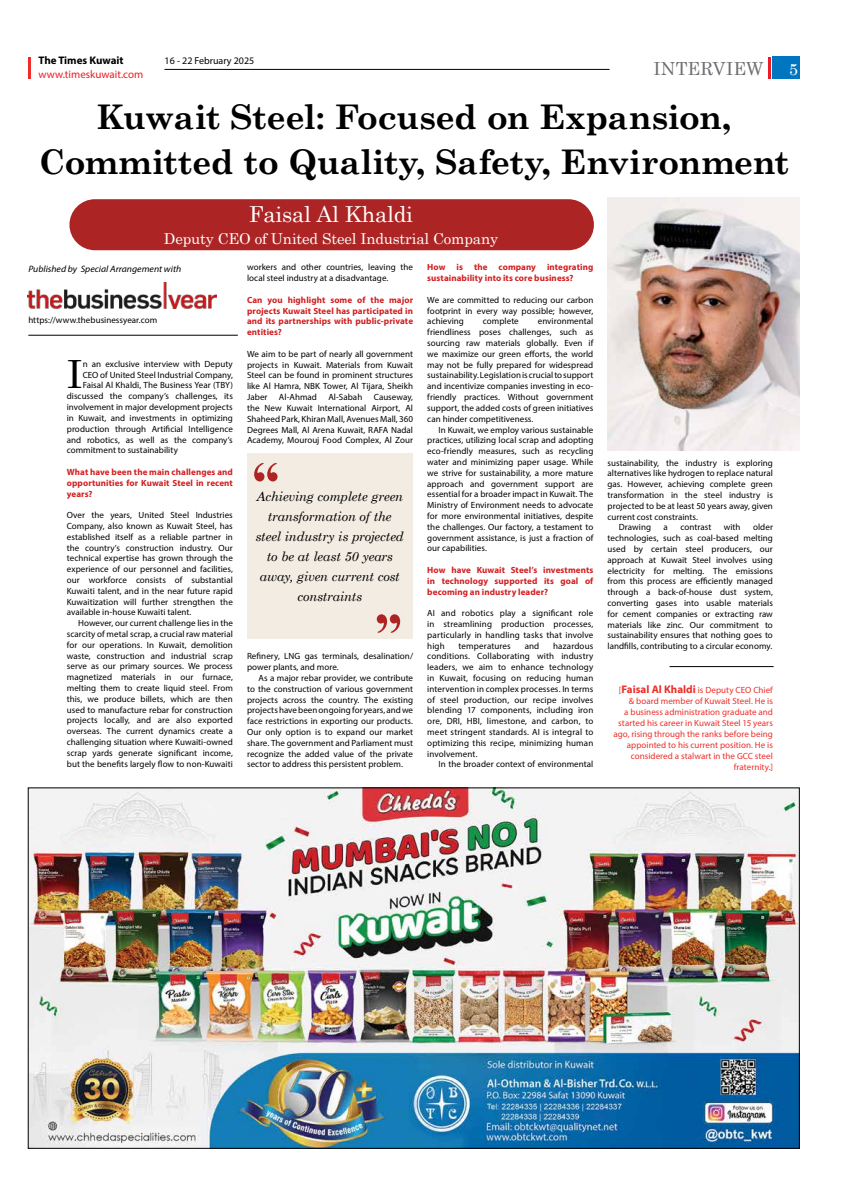
<style>
.page{position:relative;width:842px;height:1191px;background:#fff}
.page>*{position:absolute;margin:0;border:0;box-sizing:border-box;transform-origin:0 0}
.t1{font:38.9px "Century Schoolbook";color:#000}
.t2{font:700 34px/45px "Century Schoolbook";letter-spacing:-.015em;color:#000;text-align:center}
.t3{font:22px "Century Schoolbook";letter-spacing:-.01em;color:#fff}
.t4{font:18px "Century Schoolbook";letter-spacing:.005em;color:#6d6e71}
.t5{font:16px "Century Schoolbook";color:#fff}
.t6{font:15px "Century Schoolbook";letter-spacing:-.01em;color:#fff}
.t7{font:italic 13px/20px "Century Schoolbook";letter-spacing:-.015em;color:#000;text-align:center}
.t8{font:11px "Myriad Pro";color:#ed1c24}
.t9{font:700 11px "Myriad Pro";color:#000}
.t10{font:10px "Myriad Pro";color:#000}
.t11{font:italic 9.2px "Myriad Pro";color:#000;scale:1.05 1}
.t12{font:9px/10.8px "Myriad Pro";letter-spacing:.005em;color:#000;text-align:justify}
.t13{font:700 9px/10.8px "Myriad Pro";letter-spacing:.01em;color:#d21e20;text-align:justify}
.t14{font:9px/11px "Myriad Pro";letter-spacing:.005em;color:#ee2d28;text-align:right}
.s1{font-weight:700;font-size:11px}
</style>
<div class="page">
<hr style="left:28px;top:57px;width:3px;height:22px;background:#ee2d28">
<div style="left:772px;top:57px;width:27px;height:22px;background:#0076c0"></div>
<hr style="left:768px;top:57px;width:3px;height:22px;background:#ed1c24">
<hr style="left:164px;top:69px;width:445px;height:1px;background:#000">
<img style="left:30px;top:789px;width:767px;height:357px">
<hr style="left:28px;top:335px;width:210px;height:1px;background:#000">
<img style="left:608px;top:198px;width:191px;height:252px">
<img style="left:28px;top:282px;width:189px;height:26px">
<hr style="left:669px;top:666px;width:105px;height:1px;background:#000">
<div style="left:247px;top:454px;width:165px;height:185px;background:#f3ece2"></div>
<svg style="left:254px;top:463px;width:24px;height:18px"></svg>
<svg style="left:377px;top:614px;width:23px;height:19px"></svg>
<div style="left:69px;top:199px;width:525px;height:51px;background:#ac2524;border-radius:26px"></div>
<p class="t9" style="left:39px;top:53px;width:87px">The Times Kuwait</p>
<p class="t10" style="left:165px;top:55px;width:91px">16 - 22 February 2025</p>
<p class="t8" style="left:39px;top:68px;width:106px">www.timeskuwait.com</p>
<h3 class="t4" style="left:654px;top:57px;width:111px">INTERVIEW</h3>
<h3 class="t5" style="left:789px;top:59px;width:10px">5</h3>
<h2 class="t2" style="left:39px;top:94px;width:751px">Kuwait Steel: Focused on Expansion,<br>Committed to Quality, Safety, Environment</h2>
<h3 class="t3" style="left:249px;top:200px;width:166px">Faisal Al Khaldi</h3>
<h3 class="t6" style="left:164px;top:229px;width:336px">Deputy CEO of United Steel Industrial Company</h3>
<p class="t11" style="left:28px;top:263px;width:147px">Published by Special Arrangement with</p>
<p class="t12" style="left:28px;top:314px;width:130px">https://www.thebusinessyear.com</p>
<h1 class="t1" style="left:67px;top:350px;width:17px">I</h1>
<p class="t12" style="left:83px;top:358px;width:152px">n an exclusive interview with Deputy</p>
<p class="t12" style="left:83px;top:369px;width:152px">CEO of United Steel Industrial Company,</p>
<p class="t12" style="left:83px;top:380px;width:152px">Faisal Al Khaldi, The Business Year (TBY)</p>
<p class="t12" style="left:67px;top:391px;width:168px">discussed the company’s challenges, its</p>
<p class="t12" style="left:67px;top:401px;width:168px">involvement in major development projects</p>
<p class="t12" style="left:67px;top:412px;width:168px">in Kuwait, and investments in optimizing</p>
<p class="t12" style="left:67px;top:423px;width:168px">production through Artificial Intelligence</p>
<p class="t12" style="left:67px;top:434px;width:168px">and robotics, as well as the company’s</p>
<p class="t12" style="left:67px;top:445px;width:113px">commitment to sustainability</p>
<p class="t13" style="left:67px;top:466px;width:168px">What have been the main challenges and opportunities for Kuwait Steel in recent years?</p>
<p class="t12" style="left:67px;top:509px;width:168px">Over the years, United Steel Industries Company, also known as Kuwait Steel, has established itself as a reliable partner in the country’s construction industry. Our technical expertise has grown through the experience of our personnel and facilities, our workforce consists of substantial Kuwaiti talent, and in the near future rapid Kuwaitization will further strengthen the available in-house Kuwaiti talent.</p>
<p class="t12" style="left:67px;top:617px;width:168px;text-indent:11px">However, our current challenge lies in the scarcity of metal scrap, a crucial raw material for our operations. In Kuwait, demolition waste, construction and industrial scrap serve as our primary sources. We process magnetized materials in our furnace, melting them to create liquid steel. From this, we produce billets, which are then used to manufacture rebar for construction projects locally, and are also exported overseas. The current dynamics create a challenging situation where Kuwaiti-owned scrap yards generate significant income, but the benefits largely flow to non-Kuwaiti</p>
<p class="t12" style="left:247px;top:262px;width:168px">workers and other countries, leaving the local steel industry at a disadvantage.</p>
<p class="t13" style="left:247px;top:294px;width:168px">Can you highlight some of the major projects Kuwait Steel has participated in and its partnerships with public-private entities?</p>
<p class="t12" style="left:247px;top:348px;width:168px">We aim to be part of nearly all government projects in Kuwait. Materials from Kuwait Steel can be found in prominent structures like Al Hamra, NBK Tower, Al Tijara, Sheikh Jaber</p>
<p class="t12" style="left:279px;top:391px;width:40px">Al-Ahmad</p>
<p class="t12" style="left:328px;top:391px;width:35px">Al-Sabah</p>
<p class="t12" style="left:247px;top:391px;width:168px;text-indent:127px">Causeway, the New Kuwait International Airport, Al Shaheed Park, Khiran Mall, Avenues Mall, 360<br>Degrees Mall, Al Arena Kuwait, RAFA Nadal Academy, Mourouj Food Complex, Al Zour</p>
<h3 class="t7" style="left:256px;top:486px;width:150px">Achieving complete green transformation of the steel industry is projected to be at least 50 years away, given current cost constraints</h3>
<p class="t12" style="left:247px;top:651px;width:168px">Refinery, LNG gas terminals, desalination/ power plants, and more.</p>
<p class="t12" style="left:247px;top:672px;width:168px;text-indent:11px">As a major rebar provider, we contribute to the construction of various government projects across the country. The existing projects have been ongoing for years, and we face restrictions in exporting our products.<br>Our only option is to expand our market share. The government and Parliament must recognize the added value of the private sector to address this persistent problem.</p>
<p class="t13" style="left:427px;top:262px;width:168px">How is the company integrating sustainability into its core business?</p>
<p class="t12" style="left:427px;top:294px;width:168px">We are committed to reducing our carbon footprint in every way possible; however, achieving</p>
<p class="t12" style="left:427px;top:316px;width:168px;text-indent:110px">environmental friendliness poses challenges, such as sourcing raw materials globally. Even if we maximize our green efforts, the world may not be fully prepared for widespread sustainability. Legislation is crucial to support and incentivize companies investing in eco&shy;friendly practices. Without government support, the added costs of green initiatives can hinder competitiveness.</p>
<p class="t12" style="left:427px;top:424px;width:168px;text-indent:11px">In Kuwait, we employ various sustainable practices, utilizing local scrap and adopting eco-friendly measures, such as recycling water and minimizing paper usage. While we strive for sustainability, a more mature approach and government support are essential for a broader impact in Kuwait. The Ministry of Environment needs to advocate for more environmental initiatives, despite the challenges. Our factory, a testament to government assistance, is just a fraction of our capabilities.</p>
<p class="t13" style="left:427px;top:564px;width:168px">How have Kuwait Steel’s investments in technology supported its goal of becoming an industry leader?</p>
<p class="t12" style="left:427px;top:607px;width:168px">AI and robotics play a significant role in streamlining production processes, particularly in handling tasks that involve high</p>
<p class="t12" style="left:483px;top:316px;width:37px">complete</p>
<p class="t12" style="left:427px;top:640px;width:168px;text-indent:126px">hazardous conditions. Collaborating with industry leaders, we aim to enhance technology in Kuwait, focusing on reducing human intervention in complex processes. In terms of steel production, our recipe involves blending 17 components, including iron ore, DRI, HBI, limestone, and carbon, to meet stringent standards. AI is integral to optimizing this recipe, minimizing human involvement.</p>
<p class="t12" style="left:439px;top:759px;width:156px">In the broader context of environmental</p>
<p class="t12" style="left:459px;top:640px;width:54px">temperatures</p>
<p class="t12" style="left:525px;top:640px;width:16px">and</p>
<p class="t12" style="left:607px;top:457px;width:167px">sustainability, the industry is exploring</p>
<p class="t12" style="left:607px;top:468px;width:167px">alternatives like hydrogen to replace natural</p>
<p class="t12" style="left:607px;top:478px;width:167px">gas. However, achieving complete green</p>
<p class="t12" style="left:607px;top:489px;width:167px">transformation in the steel industry is</p>
<p class="t12" style="left:607px;top:500px;width:167px">projected to be at least 50 years away, given</p>
<p class="t12" style="left:607px;top:511px;width:92px">current cost constraints.</p>
<p class="t12" style="left:619px;top:522px;width:34px">Drawing</p>
<p class="t12" style="left:664px;top:522px;width:6px">a</p>
<p class="t12" style="left:680px;top:522px;width:32px">contrast</p>
<p class="t12" style="left:724px;top:522px;width:18px">with</p>
<p class="t12" style="left:607px;top:522px;width:167px;text-indent:146px">older technologies, such as coal-based melting used by certain steel producers, our approach at Kuwait Steel involves using electricity for melting. The emissions from this process are efficiently managed through a back-of-house dust system, converting gases into usable materials for cement companies or extracting raw materials like zinc. Our commitment to sustainability ensures that nothing goes to landfills, contributing to a circular economy.</p>
<p class="t14" style="left:613px;top:684px;width:161px">[<span class="s1">Faisal Al Khaldi</span> is Deputy CEO Chief &amp; board member of Kuwait Steel. He is<br>a business administration graduate and started his career in Kuwait Steel 15 years ago, rising through the ranks before being appointed to his current position. He is considered a stalwart in the GCC steel fraternity.]</p>
</div>
